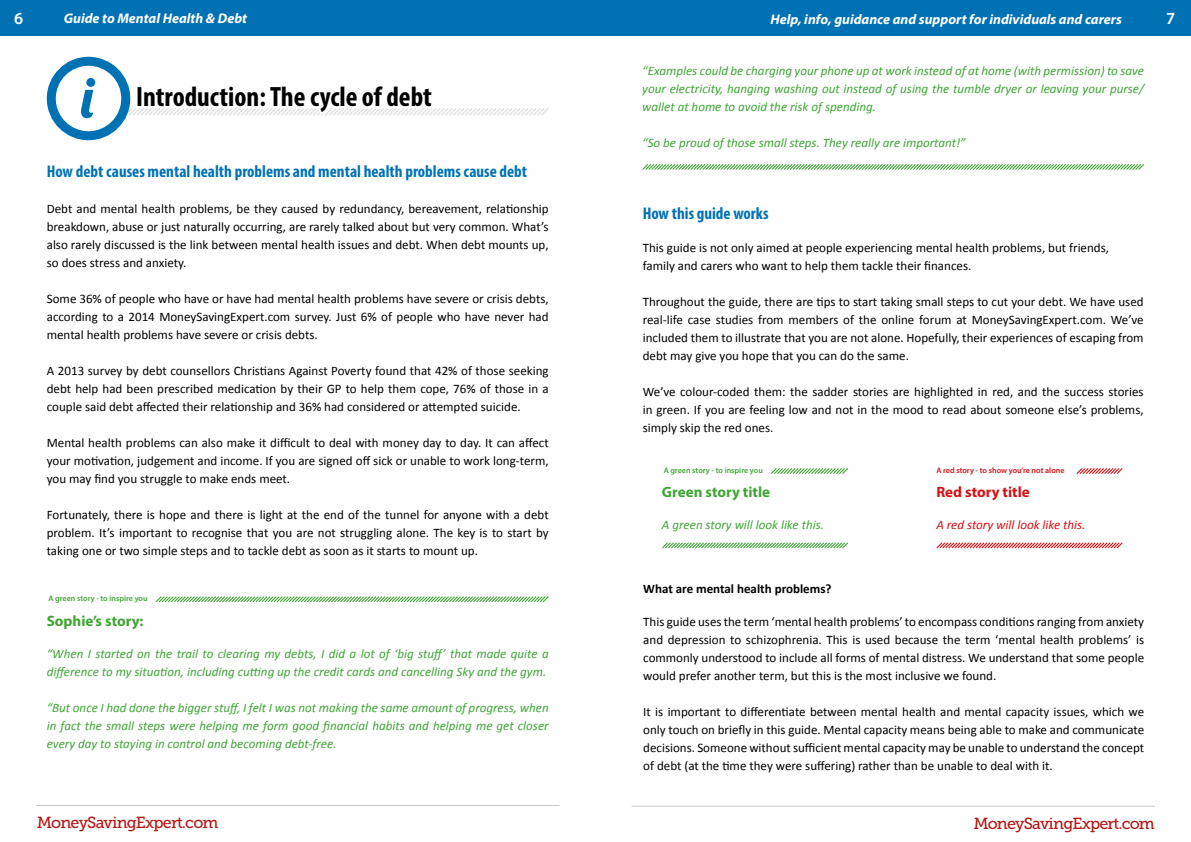
<style>
.page{position:relative;width:1191px;height:842px;background:#fff}
.page>*{position:absolute;margin:0;border:0;box-sizing:border-box;transform-origin:0 0}
.t1{font:56px "Lobster 1.4";color:#0072b4}
.t2{font:700 condensed 28px "Myriad Pro";color:#000}
.t3{font:700 condensed 17px "Myriad Pro";color:#0072b4}
.t4{font:600 17px "Myriad Pro";color:#fff}
.t5{font:16px "Museo Slab 500";letter-spacing:-.05em;color:#b51817}
.t6{font:700 15px "Myriad Pro";color:#3fa535}
.t7{font:700 15px "Myriad Pro";color:#d31216}
.t8{font:italic 700 14px "Myriad Pro";color:#fff}
.t9{font:13px/18px "Calibri";color:#000;text-align:justify}
.t10{font:italic 13px/18px "Calibri";color:#3fa535;text-align:justify}
.t11{font:700 13px "Calibri";color:#000}
.t12{font:italic 13px "Calibri";color:#d31216}
.t13{font:600 8px "Myriad Pro";color:#3fa535}
.t14{font:600 8px "Myriad Pro";color:#d31216}
</style>
<div class="page">
<div style="left:595px;top:0;width:596px;height:36px;background:#0072b4"></div>
<hr style="left:631px;top:806px;width:524px;height:1px;background:#cbc7c5">
<hr style="left:36px;top:805px;width:523px;height:1px;background:#cbc7c5">
<div style="left:0;top:0;width:595px;height:36px;background:#0072b4"></div>
<svg style="left:155px;top:596px;width:394px;height:7px"></svg>
<svg style="left:642px;top:164px;width:502px;height:6px;background:#a7d5a2"></svg>
<svg style="left:119px;top:83px;width:429px;height:34px"></svg>
<svg style="left:771px;top:468px;width:77px;height:6px"></svg>
<svg style="left:1076px;top:468px;width:47px;height:6px"></svg>
<svg style="left:662px;top:542px;width:186px;height:7px"></svg>
<svg style="left:936px;top:542px;width:187px;height:7px"></svg>
<div style="left:47px;top:57px;width:83px;height:83px;border:9px solid #0072b4;border-radius:50%"></div>
<h3 class="t4" style="left:14px;top:8px;width:11px">6</h3>
<p class="t8" style="left:64px;top:9px;width:185px">Guide to Mental Health &amp; Debt</p>
<h1 class="t1" style="left:81px;top:62px;width:13px">i</h1>
<h2 class="t2" style="left:136px;top:79px;width:297px">Introduction: The cycle of debt</h2>
<h3 class="t3" style="left:47px;top:161px;width:482px">How debt causes mental health problems and mental health problems cause debt</h3>
<p class="t9" style="left:47px;top:200px;width:503px">Debt and mental health problems, be they caused by redundancy, bereavement, relationship breakdown, abuse or just naturally occurring, are rarely talked about but very common. What’s also rarely discussed is the link between mental health issues and debt. When debt mounts up, so does stress and anxiety.</p>
<p class="t9" style="left:47px;top:290px;width:503px">Some 36% of people who have or have had mental health problems have severe or crisis debts, according to a 2014 MoneySavingExpert.com survey. Just 6% of people who have never had mental health problems have severe or crisis debts.</p>
<p class="t9" style="left:47px;top:362px;width:503px">A 2013 survey by debt counsellors Christians Against Poverty found that 42% of those seeking debt help had been prescribed medication by their GP to help them cope, 76% of those in a couple said debt affected their relationship and 36% had considered or attempted suicide.</p>
<p class="t9" style="left:47px;top:434px;width:503px">Mental health problems can also make it difficult to deal with money day to day. It can affect your motivation, judgement and income. If you are signed off sick or unable to work long-term, you may find you struggle to make ends meet.</p>
<p class="t9" style="left:47px;top:506px;width:503px">Fortunately, there is hope and there is light at the end of the tunnel for anyone with a debt problem. It’s important to recognise that you are not struggling alone. The key is to start by taking one or two simple steps and to tackle debt as soon as it starts to mount up.</p>
<p class="t13" style="left:48px;top:593px;width:101px">A green story - to inspire you</p>
<p class="t6" style="left:47px;top:611px;width:98px">Sophie’s story:</p>
<p class="t10" style="left:47px;top:644px;width:503px">“When I started on the trail to clearing my debts, I did a lot of ‘big stuff’ that made quite a difference to my situation, including cutting up the credit cards and cancelling Sky and the gym.</p>
<p class="t10" style="left:47px;top:698px;width:503px">“But once I had done the bigger stuff, I felt I was not making the same amount of progress, when in fact the small steps were helping me form good financial habits and helping me get closer every day to staying in control and becoming debt-free.</p>
<p class="t8" style="left:770px;top:10px;width:353px">Help, info, guidance and support for individuals and carers</p>
<h3 class="t4" style="left:1166px;top:8px;width:11px">7</h3>
<p class="t10" style="left:642px;top:61px;width:503px">“Examples could be charging your phone up at work instead of at home (with permission) to save your electricity, hanging washing out instead of using the tumble dryer or leaving your purse/ wallet at home to avoid the risk of spending.</p>
<p class="t10" style="left:642px;top:133px;width:325px">“So be proud of those small steps. They really are important!”</p>
<h3 class="t3" style="left:643px;top:202px;width:127px">How this guide works</h3>
<p class="t9" style="left:643px;top:239px;width:468px">This guide is not only aimed at people experiencing mental health problems, but friends, family and carers who want to help them tackle their finances.</p>
<p class="t9" style="left:643px;top:293px;width:502px">Throughout the guide, there are tips to start taking small steps to cut your debt. We have used real-life case studies from members of the online forum at MoneySavingExpert.com. We’ve included them to illustrate that you are not alone. Hopefully, their experiences of escaping from debt may give you hope that you can do the same.</p>
<p class="t9" style="left:643px;top:383px;width:502px">We’ve colour-coded them: the sadder stories are highlighted in red, and the success stories in green. If you are feeling low and not in the mood to read about someone else’s problems, simply skip the red ones.</p>
<p class="t13" style="left:663px;top:465px;width:101px">A green story - to inspire you</p>
<p class="t14" style="left:936px;top:465px;width:130px">A red story - to show you’re not alone</p>
<p class="t6" style="left:662px;top:482px;width:110px">Green story title</p>
<p class="t10" style="left:662px;top:515px;width:164px">A green story will look like this.</p>
<p class="t7" style="left:936px;top:482px;width:95px">Red story title</p>
<p class="t12" style="left:936px;top:516px;width:151px">A red story will look like this.</p>
<p class="t11" style="left:643px;top:580px;width:190px">What are mental health problems?</p>
<p class="t9" style="left:643px;top:613px;width:502px">This guide uses the term ‘mental health problems’ to encompass conditions ranging from anxiety and depression to schizophrenia. This is used because the term ‘mental health problems’ is commonly understood to include all forms of mental distress. We understand that some people would prefer another term, but this is the most inclusive we found.</p>
<p class="t9" style="left:643px;top:703px;width:502px">It is important to differentiate between mental health and mental capacity issues, which we only touch on briefly in this guide. Mental capacity means being able to make and communicate decisions. Someone without sufficient mental capacity may be unable to understand the concept of debt (at the time they were suffering) rather than be unable to deal with it.</p>
<p class="t5" style="left:37px;top:813px;width:183px">MoneySavingExpert.com</p>
<p class="t5" style="left:973px;top:814px;width:183px">MoneySavingExpert.com</p>
</div>
